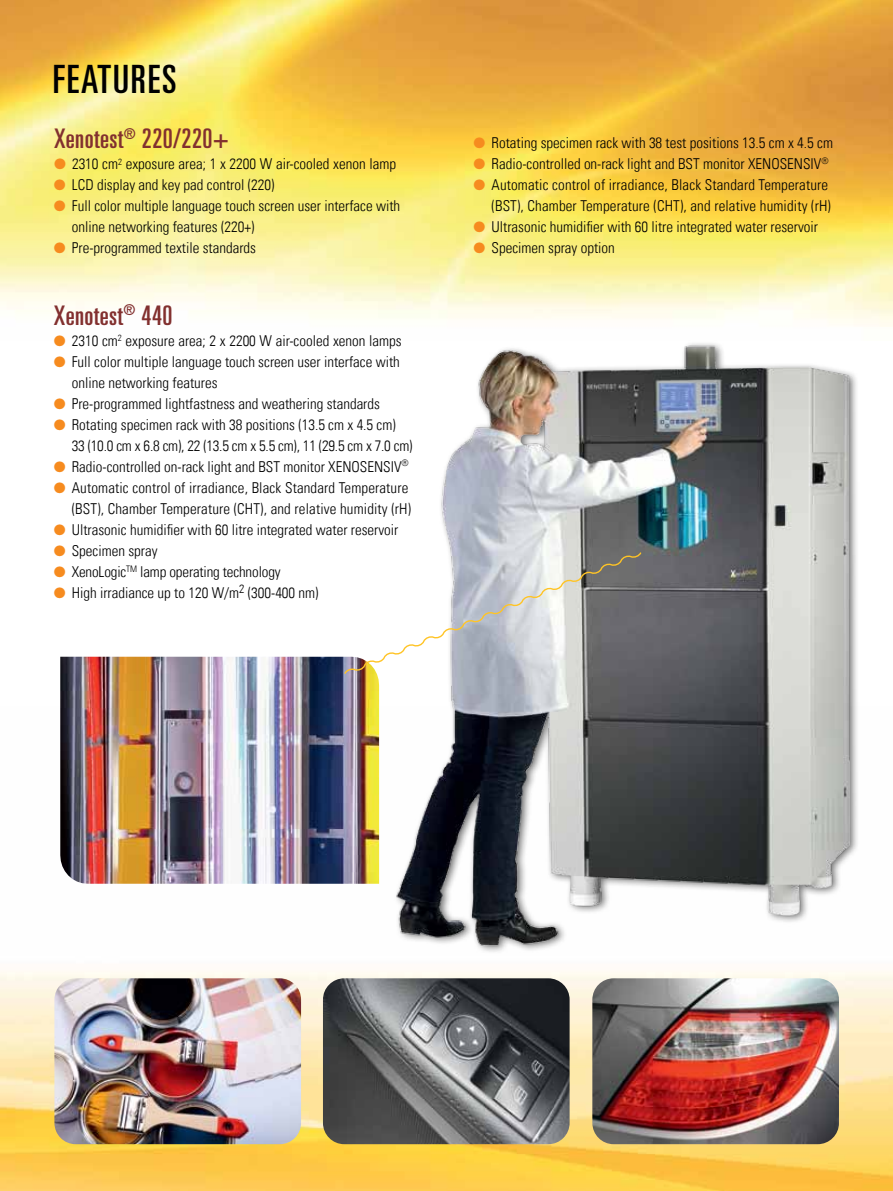
<style>
.page{position:relative;width:893px;height:1191px;background:#fff}
.page>*{position:absolute;margin:0;border:0;box-sizing:border-box;transform-origin:0 0}
.t1{font:ultra-condensed 39px "Univers";letter-spacing:.05em;color:#000}
.t2{font:ultra-condensed 27px "Univers";letter-spacing:.015em;color:#82302f}
.t3{font:300 condensed 15px/21px "Univers LT";color:#000}
.s1{color:#f68b1f}
</style>
<div class="page">
<img style="left:0;top:883px;width:893px;height:308px">
<img style="left:0;top:0;width:893px;height:327px">
<img style="left:60px;top:656px;width:319px;height:227px">
<img style="left:379px;top:316px;width:500px;height:637px">
<svg style="left:343px;top:551px;width:300px;height:124px"></svg>
<img style="left:323px;top:978px;width:247px;height:166px">
<img style="left:592px;top:978px;width:247px;height:166px">
<img style="left:54px;top:978px;width:247px;height:166px">
<h1 class="t1" style="left:53px;top:57px;width:125px">Features</h1>
<h2 class="t2" style="left:54px;top:123px;width:177px">Xenotest<sup>®</sup> 220/220+</h2>
<p class="t3" style="left:54px;top:153px;width:344px"><span class="s1">●</span> 2310 cm<sup>2</sup> exposure area; 1 x 2200 W air-cooled xenon lamp</p>
<p class="t3" style="left:54px;top:174px;width:222px"><span class="s1">●</span> LCD display and key pad control (220)</p>
<p class="t3" style="left:72px;top:195px;width:330px;text-indent:-18px"><span class="s1">●</span> Full color multiple language touch screen user interface with online networking features (220+)</p>
<p class="t3" style="left:54px;top:237px;width:204px"><span class="s1">●</span> Pre-programmed textile standards</p>
<h2 class="t2" style="left:54px;top:300px;width:120px">Xenotest<sup>®</sup> 440</h2>
<p class="t3" style="left:54px;top:330px;width:349px"><span class="s1">●</span> 2310 cm<sup>2</sup> exposure area; 2 x 2200 W air-cooled xenon lamps</p>
<p class="t3" style="left:72px;top:351px;width:330px;text-indent:-18px"><span class="s1">●</span> Full color multiple language touch screen user interface with online networking features</p>
<p class="t3" style="left:54px;top:393px;width:328px"><span class="s1">●</span> Pre-programmed lightfastness and weathering standards</p>
<p class="t3" style="left:72px;top:414px;width:342px;text-indent:-18px"><span class="s1">●</span> Rotating specimen rack with 38 positions (13.5 cm x 4.5 cm)<br>33 (10.0 cm x 6.8 cm), 22 (13.5 cm x 5.5 cm), 11 (29.5 cm x 7.0 cm)</p>
<p class="t3" style="left:54px;top:456px;width:357px"><span class="s1">●</span> Radio-controlled on-rack light and BST monitor XENOSENSIV<sup>®</sup></p>
<p class="t3" style="left:54px;top:477px;width:359px;text-align:right"><span class="s1">●</span> Automatic control of irradiance, Black Standard Temperature (BST), Chamber Temperature (CHT), and relative humidity (rH)</p>
<p class="t3" style="left:54px;top:519px;width:346px"><span class="s1">●</span> Ultrasonic humidifier with 60 litre integrated water reservoir</p>
<p class="t3" style="left:54px;top:540px;width:105px"><span class="s1">●</span> Specimen spray</p>
<p class="t3" style="left:54px;top:561px;width:228px"><span class="s1">●</span> XenoLogic<sup>TM</sup> lamp operating technology</p>
<p class="t3" style="left:54px;top:582px;width:266px"><span class="s1">●</span> High irradiance up to 120 W/m<sup>2</sup> (300-400 nm)</p>
<p class="t3" style="left:473px;top:132px;width:361px"><span class="s1">●</span> Rotating specimen rack with 38 test positions 13.5 cm x 4.5 cm</p>
<p class="t3" style="left:473px;top:153px;width:357px"><span class="s1">●</span> Radio-controlled on-rack light and BST monitor XENOSENSIV<sup>®</sup></p>
<p class="t3" style="left:473px;top:174px;width:359px;text-align:right"><span class="s1">●</span> Automatic control of irradiance, Black Standard Temperature (BST), Chamber Temperature (CHT), and relative humidity (rH)</p>
<p class="t3" style="left:473px;top:216px;width:346px"><span class="s1">●</span> Ultrasonic humidifier with 60 litre integrated water reservoir</p>
<p class="t3" style="left:473px;top:237px;width:143px"><span class="s1">●</span> Specimen spray option</p>
</div>
